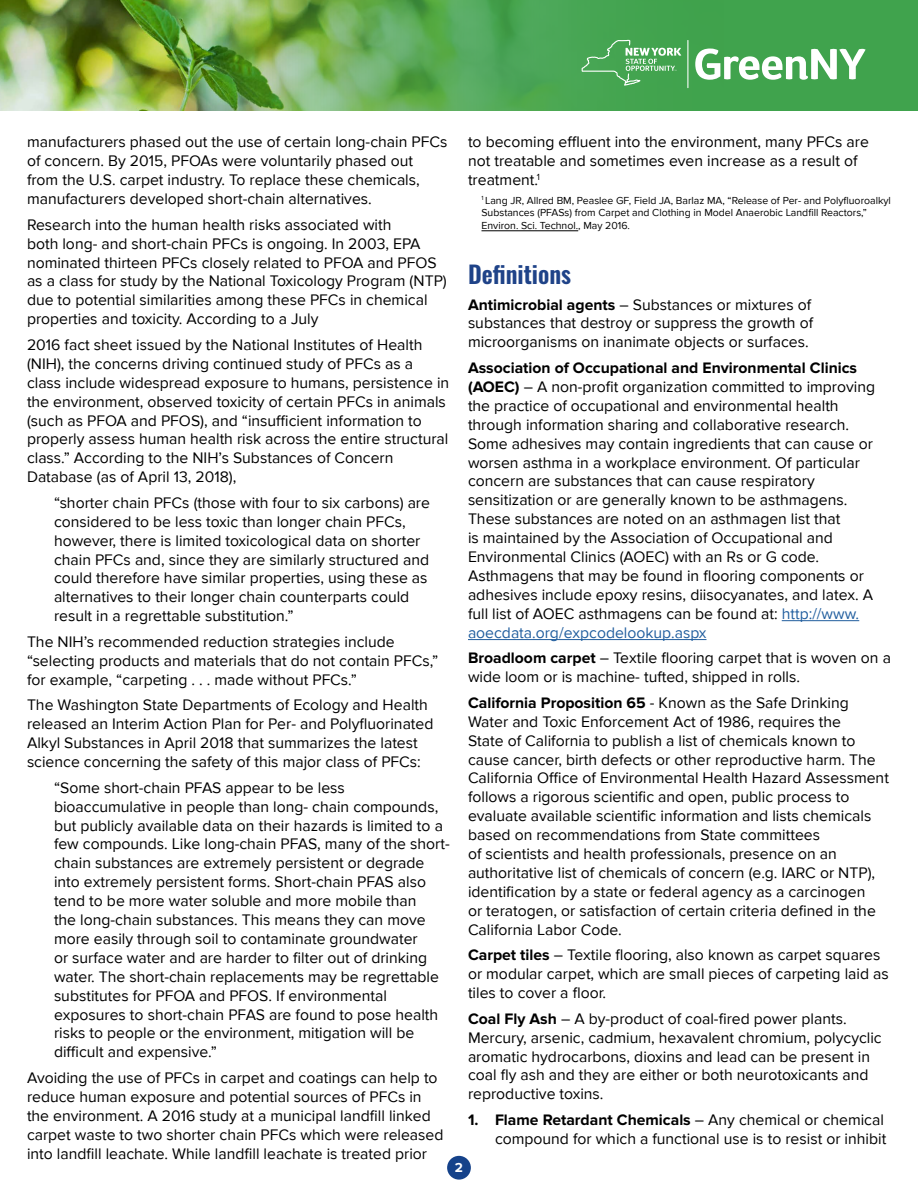
<style>
.page{position:relative;width:918px;height:1188px;background:#fff}
.page>*{position:absolute;margin:0;border:0;box-sizing:border-box;transform-origin:0 0}
.t1{font:600 24px "Oswald";color:#1f4388}
.t2{font:15.75px/18.9px "Proxima Nova";color:#000}
.t3{font:700 13.5px "Proxima Nova";color:#fff}
.t4{font:10.5px/12px "Proxima Nova";color:#000}
.s1{font-weight:700}
.s2{color:#215e9e}
</style>
<div class="page">
<div style="left:447px;top:1156px;width:24px;height:24px;background:#15428a;border-radius:50%"></div>
<div style="left:0;top:0;width:918px;height:110px;background:#40a34d"></div>
<img style="left:0;top:0;width:714px;height:110px">
<hr style="left:687px;top:40px;width:1px;height:48px;background:#fff">
<svg style="left:582px;top:40px;width:99px;height:46px"></svg>
<svg style="left:695px;top:49px;width:171px;height:31px"></svg>
<hr style="left:482px;top:231px;width:96px;height:1px;background:#000">
<hr style="left:782px;top:620px;width:77px;height:1px;background:#215e9e">
<hr style="left:468px;top:639px;width:238px;height:1px;background:#215e9e">
<p class="t2" style="left:27px;top:133px;width:422px">manufacturers phased out the use of certain long-chain PFCs of concern. By 2015, PFOAs were voluntarily phased out from the U.S. carpet industry. To replace these chemicals, manufacturers developed short-chain alternatives.</p>
<p class="t2" style="left:27px;top:215px;width:421px">Research into the human health risks associated with<br>both long- and short-chain PFCs is ongoing. In 2003, EPA nominated thirteen PFCs closely related to PFOA and PFOS as a class for study by the National Toxicology Program (NTP) due to potential similarities among these PFCs in chemical properties and toxicity. According to a July</p>
<p class="t2" style="left:27px;top:335px;width:424px">2016 fact sheet issued by the National Institutes of Health (NIH), the concerns driving continued study of PFCs as a class include widespread exposure to humans, persistence in the environment, observed toxicity of certain PFCs in animals (such as PFOA and PFOS), and “insufficient information to properly assess human health risk across the entire structural class.” According to the NIH’s Substances of Concern Database (as of April 13, 2018),</p>
<p class="t2" style="left:54px;top:493px;width:378px">“shorter chain PFCs (those with four to six carbons) are considered to be less toxic than longer chain PFCs, however, there is limited toxicological data on shorter chain PFCs and, since they are similarly structured and could therefore have similar properties, using these as alternatives to their longer chain counterparts could result in a regrettable substitution.”</p>
<p class="t2" style="left:27px;top:632px;width:413px">The NIH’s recommended reduction strategies include “selecting products and materials that do not contain PFCs,” for example, “carpeting . . . made without PFCs.”</p>
<p class="t2" style="left:27px;top:696px;width:408px">The Washington State Departments of Ecology and Health released an Interim Action Plan for Per- and Polyfluorinated Alkyl Substances in April 2018 that summarizes the latest science concerning the safety of this major class of PFCs:</p>
<p class="t2" style="left:54px;top:778px;width:397px">“Some short-chain PFAS appear to be less bioaccumulative in people than long- chain compounds, but publicly available data on their hazards is limited to a few compounds. Like long-chain PFAS, many of the short&shy;chain substances are extremely persistent or degrade into extremely persistent forms. Short-chain PFAS also tend to be more water soluble and more mobile than<br>the long-chain substances. This means they can move more easily through soil to contaminate groundwater<br>or surface water and are harder to filter out of drinking water. The short-chain replacements may be regrettable substitutes for PFOA and PFOS. If environmental exposures to short-chain PFAS are found to pose health risks to people or the environment, mitigation will be difficult and expensive.”</p>
<p class="t2" style="left:27px;top:1069px;width:418px">Avoiding the use of PFCs in carpet and coatings can help to reduce human exposure and potential sources of PFCs in the environment. A 2016 study at a municipal landfill linked carpet waste to two shorter chain PFCs which were released into landfill leachate. While landfill leachate is treated prior</p>
<p class="t2" style="left:468px;top:133px;width:402px">to becoming effluent into the environment, many PFCs are not treatable and sometimes even increase as a result of treatment.<sup>1</sup></p>
<p class="t4" style="left:482px;top:195px;width:411px"><sup>1</sup> Lang JR, Allred BM, Peaslee GF, Field JA, Barlaz MA, “Release of Per- and Polyfluoroalkyl<br>Substances (PFASs) from Carpet and Clothing in Model Anaerobic Landfill Reactors,”</p>
<p class="t4" style="left:482px;top:220px;width:150px">Environ. Sci. Technol., May 2016.</p>
<p class="t1" style="left:468px;top:262px;width:105px">Definitions</p>
<p class="t2" style="left:468px;top:295px;width:347px"><span class="s1">Antimicrobial agents</span> – Substances or mixtures of substances that destroy or suppress the growth of microorganisms on inanimate objects or surfaces.</p>
<p class="t2" style="left:468px;top:359px;width:409px"><span class="s1">Association of Occupational and Environmental Clinics (AOEC)</span> – A non-profit organization committed to improving the practice of occupational and environmental health through information sharing and collaborative research.<br>Some adhesives may contain ingredients that can cause or worsen asthma in a workplace environment. Of particular concern are substances that can cause respiratory sensitization or are generally known to be asthmagens.<br>These substances are noted on an asthmagen list that<br>is maintained by the Association of Occupational and Environmental Clinics (AOEC) with an Rs or G code.<br>Asthmagens that may be found in flooring components or adhesives include epoxy resins, diisocyanates, and latex. A full list of AOEC asthmagens can be found at: <span class="s2">http://www. aoecdata.org/expcodelookup.aspx</span></p>
<p class="t2" style="left:468px;top:649px;width:425px"><span class="s1">Broadloom carpet</span> – Textile flooring carpet that is woven on a wide loom or is machine- tufted, shipped in rolls.</p>
<p class="t2" style="left:468px;top:693px;width:422px"><span class="s1">California Proposition 65</span> - Known as the Safe Drinking Water and Toxic Enforcement Act of 1986, requires the<br>State of California to publish a list of chemicals known to cause cancer, birth defects or other reproductive harm. The California Office of Environmental Health Hazard Assessment follows a rigorous scientific and open, public process to evaluate available scientific information and lists chemicals based on recommendations from State committees<br>of scientists and health professionals, presence on an authoritative list of chemicals of concern (e.g. IARC or NTP), identification by a state or federal agency as a carcinogen<br>or teratogen, or satisfaction of certain criteria defined in the California Labor Code.</p>
<p class="t2" style="left:468px;top:946px;width:422px"><span class="s1">Carpet tiles</span> – Textile flooring, also known as carpet squares or modular carpet, which are small pieces of carpeting laid as tiles to cover a floor.</p>
<p class="t2" style="left:468px;top:1009px;width:415px"><span class="s1">Coal Fly Ash</span> – A by-product of coal-fired power plants.<br>Mercury, arsenic, cadmium, hexavalent chromium, polycyclic aromatic hydrocarbons, dioxins and lead can be present in coal fly ash and they are either or both neurotoxicants and reproductive toxins.</p>
<p class="t2" style="left:468px;top:1111px;width:420px;text-align:right"><span class="s1">1. Flame Retardant Chemicals</span> – Any chemical or chemical compound for which a functional use is to resist or inhibit</p>
<p class="t3" style="left:455px;top:1159px;width:10px">2</p>
</div>
